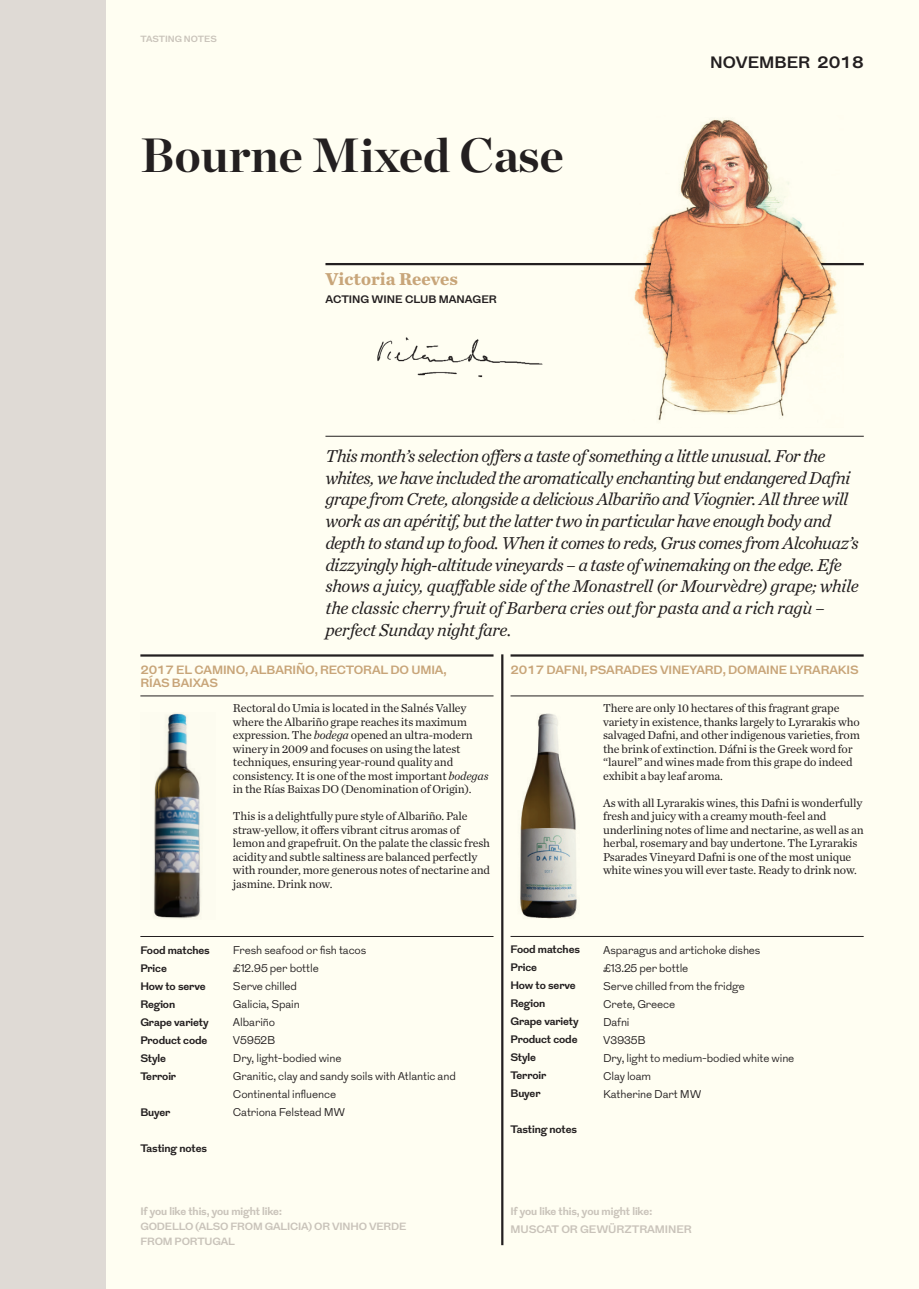
<style>
.page{position:relative;width:919px;height:1289px;background:#fff}
.page>*{position:absolute;margin:0;border:0;box-sizing:border-box;transform-origin:0 0}
.t1{font:700 48px "Chronicle Display";color:#231f20}
.t2{font:italic 18px/21.8px "Chronicle Text G1";letter-spacing:-.03em;color:#231f20}
.t3{font:700 18px "Chronicle Text G1";color:#c8a579}
.t4{font:700 16.5px "Grot";color:#231f20}
.t5{font:12px/13.5px "Chronicle Text G1";letter-spacing:-.015em;color:#231f20}
.t6{font:700 12px/13.5px "Grot";letter-spacing:-.01em;color:#c8a579}
.t7{font:300 11.25px/18px "Grot";letter-spacing:-.01em;color:#231f20}
.t8{font:700 10.8px/18px "Grot";letter-spacing:-.01em;color:#231f20}
.t9{font:700 10.8px/18px "Grot";letter-spacing:-.01em;color:#c9c3ba}
.t10{font:700 10.5px/15px "Grot";letter-spacing:-.015em;color:#c9c3ba}
.t11{font:700 9px "Grot";color:#c9c3ba}
.s1{font-style:italic}
</style>
<div class="page">
<div style="left:0;top:0;width:918px;height:1288px;background:#fffef2"></div>
<img style="left:154px;top:713px;width:47px;height:206px">
<img style="left:520px;top:713px;width:57px;height:206px">
<div style="left:0;top:0;width:105px;height:1288px;background:#dfdad5"></div>
<hr style="left:140px;top:654px;width:353px;height:2px;background:#231f20">
<hr style="left:140px;top:695px;width:353px;height:1px;background:#231f20">
<hr style="left:501px;top:654px;width:2px;height:591px;background:#231f20">
<hr style="left:140px;top:936px;width:353px;height:1px;background:#231f20">
<hr style="left:510px;top:654px;width:353px;height:2px;background:#231f20">
<hr style="left:510px;top:695px;width:353px;height:1px;background:#231f20">
<hr style="left:510px;top:936px;width:353px;height:1px;background:#231f20">
<hr style="left:325px;top:436px;width:538px;height:1px;background:#231f20">
<hr style="left:325px;top:263px;width:538px;height:2px;background:#231f20">
<img style="left:377px;top:337px;width:166px;height:41px">
<img style="left:628px;top:118px;width:215px;height:303px">
<p class="t11" style="left:140px;top:32px;width:78px">TASTING NOTES</p>
<h1 class="t1" style="left:140px;top:117px;width:425px">Bourne Mixed Case</h1>
<h2 class="t3" style="left:325px;top:265px;width:134px">Victoria Reeves</h2>
<p class="t8" style="left:325px;top:291px;width:173px">ACTING WINE CLUB MANAGER</p>
<h3 class="t4" style="left:710px;top:50px;width:155px">NOVEMBER 2018</h3>
<p class="t2" style="left:325px;top:444px;width:535px">This month’s selection offers a taste of something a little unusual. For the whites, we have included the aromatically enchanting but endangered Dafni grape from Crete, alongside a delicious Albariño and Viognier. All three will work as an apéritif, but the latter two in particular have enough body and depth to stand up to food. When it comes to reds, Grus comes from Alcohuaz’s dizzyingly high-altitude vineyards – a taste of winemaking on the edge. Efe shows a juicy, quaffable side of the Monastrell (or Mourvèdre) grape; while the classic cherry fruit of Barbera cries out for pasta and a rich ragù – perfect Sunday night fare.</p>
<p class="t6" style="left:140px;top:663px;width:308px">2017 EL CAMINO, ALBARIÑO, RECTORAL DO UMIA,<br>RÍAS BAIXAS</p>
<p class="t5" style="left:233px;top:700px;width:257px">Rectoral do Umia is located in the Salnés Valley where the Albariño grape reaches its maximum expression. The <span class="s1">bodega</span> opened an ultra-modern winery in 2009 and focuses on using the latest techniques, ensuring year-round quality and consistency. It is one of the most important <span class="s1">bodegas </span>in the Rías Baixas DO (Denomination of Origin).</p>
<p class="t5" style="left:233px;top:808px;width:259px">This is a delightfully pure style of Albariño. Pale straw-yellow, it offers vibrant citrus aromas of lemon and grapefruit. On the palate the classic fresh acidity and subtle saltiness are balanced perfectly with rounder, more generous notes of nectarine and jasmine. Drink now.</p>
<p class="t6" style="left:510px;top:663px;width:349px">2017 DAFNI, PSARADES VINEYARD, DOMAINE LYRARAKIS</p>
<p class="t5" style="left:603px;top:700px;width:258px">There are only 10 hectares of this fragrant grape variety in existence, thanks largely to Lyrarakis who salvaged Dafni, and other indigenous varieties, from the brink of extinction. Dáfni is the Greek word for “laurel” and wines made from this grape do indeed exhibit a bay leaf aroma.</p>
<p class="t5" style="left:603px;top:795px;width:262px">As with all Lyrarakis wines, this Dafni is wonderfully fresh and juicy with a creamy mouth-feel and underlining notes of lime and nectarine, as well as an herbal, rosemary and bay undertone. The Lyrarakis Psarades Vineyard Dafni is one of the most unique white wines you will ever taste. Ready to drink now.</p>
<p class="t8" style="left:140px;top:941px;width:71px">Food matches<br>Price<br>How to serve<br>Region<br>Grape variety<br>Product code<br>Style<br>Terroir</p>
<p class="t8" style="left:140px;top:1103px;width:32px">Buyer</p>
<p class="t8" style="left:140px;top:1139px;width:68px">Tasting notes</p>
<p class="t7" style="left:233px;top:941px;width:224px">Fresh seafood or fish tacos<br>£12.95 per bottle<br>Serve chilled<br>Galicia, Spain<br>Albariño<br>V5952B<br>Dry, light-bodied wine<br>Granitic, clay and sandy soils with Atlantic and<br>Continental influence<br>Catriona Felstead MW</p>
<p class="t9" style="left:140px;top:1202px;width:143px">If you like this, you might like:</p>
<p class="t10" style="left:140px;top:1219px;width:267px">GODELLO (ALSO FROM GALICIA) OR VINHO VERDE<br>FROM PORTUGAL</p>
<p class="t8" style="left:510px;top:941px;width:71px">Food matches<br>Price<br>How to serve<br>Region<br>Grape variety<br>Product code<br>Style<br>Terroir<br>Buyer</p>
<p class="t8" style="left:510px;top:1121px;width:68px">Tasting notes</p>
<p class="t7" style="left:603px;top:940px;width:193px">Asparagus and artichoke dishes £13.25 per bottle<br>Serve chilled from the fridge<br>Crete, Greece<br>Dafni<br>V3935B<br>Dry, light to medium-bodied white wine<br>Clay loam<br>Katherine Dart MW</p>
<p class="t9" style="left:510px;top:1202px;width:183px">If you like this, you might like:<br>MUSCAT OR GEWÜRZTRAMINER</p>
</div>
